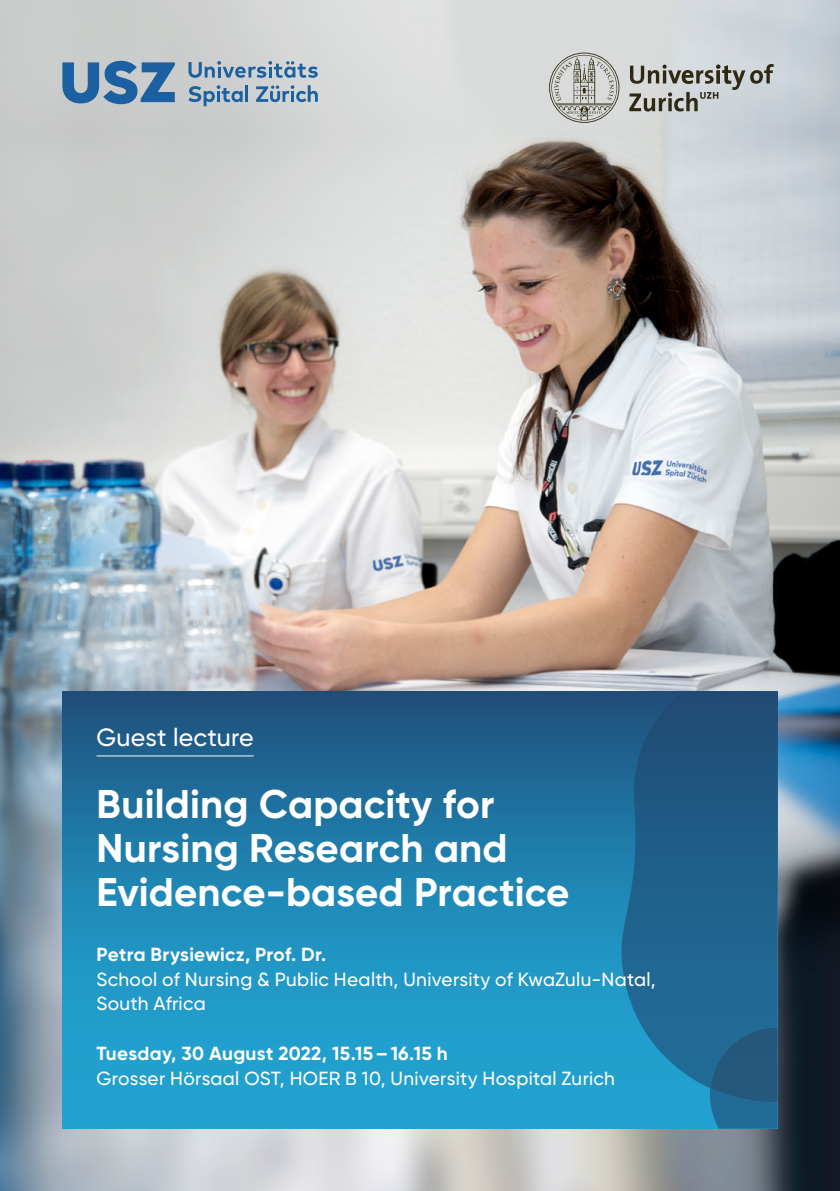
<style>
.page{position:relative;width:840px;height:1191px;background:#fff}
.page>*{position:absolute;margin:0;border:0;box-sizing:border-box;transform-origin:0 0}
.t1{font:700 40px/44px "USZ Gilroy";letter-spacing:.005em;color:#fff}
.t2{font:500 25px "USZ Gilroy";letter-spacing:.005em;color:#fff}
.t3{font:500 19px/24.8px "USZ Gilroy";letter-spacing:.015em;color:#fff}
.t4{font:700 19px "USZ Gilroy";letter-spacing:.015em;color:#fff}
</style>
<div class="page">
<img style="left:0;top:123px;width:839px;height:632px">
<img style="left:0;top:755px;width:839px;height:436px">
<img style="left:0;top:0;width:839px;height:123px">
<div style="left:62px;top:692px;width:715px;height:436px;background:linear-gradient(to bottom,#1f5985,#21b0df)"></div>
<svg style="left:621px;top:692px;width:156px;height:396px;background:#1f628d"></svg>
<svg style="left:709px;top:1027px;width:68px;height:101px;background:#226189"></svg>
<svg style="left:549px;top:53px;width:224px;height:70px;background:#b9bbb9"></svg>
<svg style="left:62px;top:61px;width:113px;height:43px;background:#648db1"></svg>
<svg style="left:188px;top:85px;width:54px;height:21px"></svg>
<svg style="left:256px;top:85px;width:61px;height:17px"></svg>
<hr style="left:245px;top:85px;width:3px;height:17px;background:#1b60a0">
<svg style="left:188px;top:61px;width:129px;height:17px;background:#8ea8bf"></svg>
<hr style="left:96px;top:755px;width:157px;height:1px;background:#fff">
<h2 class="t2" style="left:96px;top:722px;width:159px">Guest lecture</h2>
<h1 class="t1" style="left:96px;top:781px;width:474px">Building Capacity for<br>Nursing Research and<br>Evidence-based Practice</h1>
<p class="t4" style="left:96px;top:942px;width:231px">Petra Brysiewicz, Prof. Dr.</p>
<p class="t3" style="left:96px;top:966px;width:560px">School of Nursing &amp; Public Health, University of KwaZulu-Natal,<br>South Africa</p>
<p class="t4" style="left:96px;top:1041px;width:352px">Tuesday, 30 August 2022, 15.15–16.15 h</p>
<p class="t3" style="left:96px;top:1065px;width:519px">Grosser Hörsaal OST, HOER B 10, University Hospital Zurich</p>
</div>
